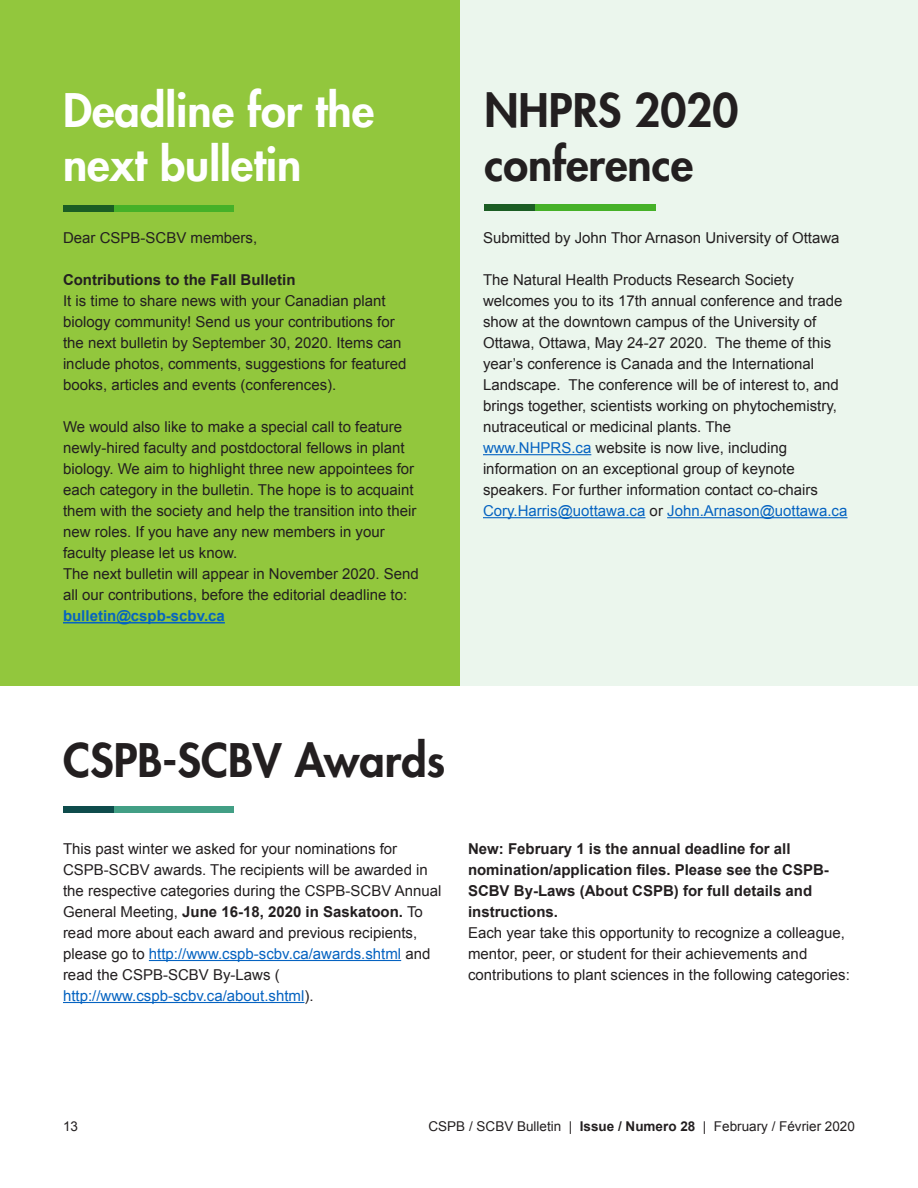
<style>
.page{position:relative;width:918px;height:1188px;background:#fff}
.page>*{position:absolute;margin:0;border:0;box-sizing:border-box;transform-origin:0 0}
.t1{font:800 45px/54px "Futura Std";color:#231f20}
.t2{font:800 45px/54px "Futura Std";color:#fff}
.t3{font:15px/21px "Arial";color:#231f20}
.t4{font:700 15px/21px "Arial";color:#231f20}
.t5{font:700 15px "Arial";color:#0563c1}
.t6{font:13.5px "Arial";color:#231f20}
.s1{color:#0563c1}
.s2{font-weight:700}
</style>
<div class="page">
<div style="left:450px;top:0;width:468px;height:686px;background:#ebf6ed"></div>
<div style="left:0;top:0;width:459px;height:686px;background:#92c73d"></div>
<div style="left:113px;top:806px;width:121px;height:7px;background:#429f85"></div>
<div style="left:63px;top:806px;width:50px;height:7px;background:#0e4c4c"></div>
<hr style="left:63px;top:622px;width:162px;height:1px;background:#0563c1">
<hr style="left:149px;top:960px;width:252px;height:1px;background:#0563c1">
<hr style="left:63px;top:1002px;width:241px;height:1px;background:#0563c1">
<div style="left:113px;top:205px;width:121px;height:6px;background:#45b128"></div>
<div style="left:63px;top:205px;width:50px;height:6px;background:#1b5d24"></div>
<hr style="left:483px;top:454px;width:108px;height:1px;background:#0563c1">
<hr style="left:483px;top:517px;width:162px;height:1px;background:#0563c1">
<hr style="left:667px;top:517px;width:181px;height:1px;background:#0563c1">
<div style="left:535px;top:204px;width:120px;height:7px;background:#45b128"></div>
<div style="left:484px;top:204px;width:51px;height:7px;background:#1b5d24"></div>
<p class="t2" style="left:63px;top:84px;width:313px">Deadline for the next bulletin</p>
<p class="t3" style="left:63px;top:228px;width:196px">Dear CSPB-SCBV members,</p>
<p class="t4" style="left:63px;top:270px;width:234px">Contributions to the Fall Bulletin</p>
<p class="t3" style="left:63px;top:291px;width:345px">It is time to share news with your Canadian plant biology community! Send us your contributions for the next bulletin by September 30, 2020. Items can include photos, comments, suggestions for featured books, articles and events (conferences).</p>
<p class="t3" style="left:63px;top:417px;width:355px">We would also like to make a special call to feature newly-hired faculty and postdoctoral fellows in plant biology. We aim to highlight three new appointees for each category in the bulletin. The hope is to acquaint them with the society and help the transition into their new roles. If you have any new members in your faculty please let us know.</p>
<p class="t3" style="left:63px;top:564px;width:357px">The next bulletin will appear in November 2020. Send all our contributions, before the editorial deadline to:</p>
<p class="t5" style="left:63px;top:606px;width:163px">bulletin@cspb-scbv.ca</p>
<p class="t1" style="left:484px;top:84px;width:256px">NHPRS 2020 conference</p>
<p class="t3" style="left:483px;top:228px;width:358px">Submitted by John Thor Arnason University of Ottawa</p>
<p class="t3" style="left:483px;top:270px;width:366px">The Natural Health Products Research Society welcomes you to its 17th annual conference and trade show at the downtown campus of the University of Ottawa, Ottawa, May 24-27 2020. The theme of this year’s conference is Canada and the International Landscape. The conference will be of interest to, and brings together, scientists working on phytochemistry, nutraceutical or medicinal plants. The<br><span class="s1">www.NHPRS.ca</span> website is now live, including information on an exceptional group of keynote speakers. For further information contact co-chairs <span class="s1">Cory.Harris@uottawa.ca</span> or <span class="s1">John.Arnason@uottawa.ca</span></p>
<p class="t1" style="left:63px;top:733px;width:384px">CSPB-SCBV Awards</p>
<p class="t3" style="left:63px;top:838px;width:380px">This past winter we asked for your nominations for CSPB-SCBV awards. The recipients will be awarded in the respective categories during the CSPB-SCBV Annual General Meeting, <span class="s2">June 16-18, 2020 in Saskatoon.</span> To read more about each award and previous recipients, please go to <span class="s1">http://www.cspb-scbv.ca/awards.shtml</span> and read the CSPB-SCBV By-Laws ( <span class="s1">http://www.cspb-scbv.ca/about.shtml</span>).</p>
<p class="t4" style="left:468px;top:839px;width:362px">New: February 1 is the annual deadline for all nomination/application files. Please see the CSPB-SCBV By-Laws (About CSPB) for full details and instructions.</p>
<p class="t3" style="left:468px;top:922px;width:383px">Each year take this opportunity to recognize a colleague, mentor, peer, or student for their achievements and contributions to plant sciences in the following categories:</p>
<p class="t6" style="left:63px;top:1118px;width:17px">13</p>
<p class="t6" style="left:429px;top:1118px;width:428px">CSPB / SCBV Bulletin | <span class="s2">Issue / Numero 28</span> | February / Février 2020</p>
</div>
